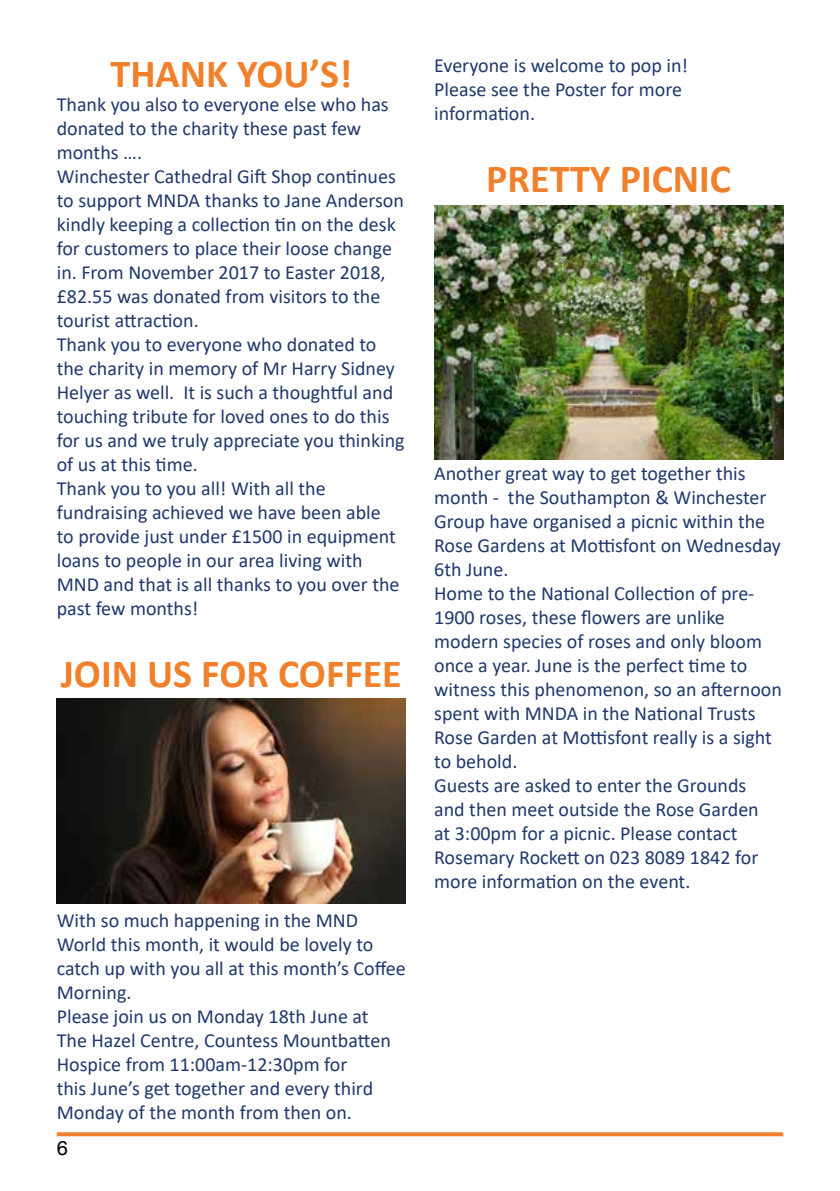
<style>
.page{position:relative;width:840px;height:1191px;background:#fff}
.page>*{position:absolute;margin:0;border:0;box-sizing:border-box;transform-origin:0 0}
.t1{font:700 40px "Calibri";color:#f0802b}
.t2{font:20px/24px "Calibri";color:#20386d}
.t3{font:20px "Helvetica";color:#000}
</style>
<div class="page">
<svg style="left:57px;top:1132px;width:725px;height:4px;fill:#f0802b"></svg>
<img style="left:434px;top:205px;width:348px;height:254px">
<img style="left:57px;top:698px;width:348px;height:205px">
<h1 class="t1" style="left:110px;top:45px;width:243px">THANK YOU’S!</h1>
<p class="t2" style="left:57px;top:92px;width:349px">Thank you also to everyone else who has donated to the charity these past few months ….<br>Winchester Cathedral Gift Shop continues to support MNDA thanks to Jane Anderson kindly keeping a collection tin on the desk for customers to place their loose change in. From November 2017 to Easter 2018, £82.55 was donated from visitors to the tourist attraction.<br>Thank you to everyone who donated to the charity in memory of Mr Harry Sidney Helyer as well. It is such a thoughtful and touching tribute for loved ones to do this for us and we truly appreciate you thinking of us at this time.<br>Thank you to you all! With all the fundraising achieved we have been able<br>to provide just under £1500 in equipment loans to people in our area living with MND and that is all thanks to you over the past few months!</p>
<h1 class="t1" style="left:61px;top:645px;width:342px">JOIN US FOR COFFEE</h1>
<p class="t2" style="left:57px;top:908px;width:350px">With so much happening in the MND World this month, it would be lovely to catch up with you all at this month’s Coffee Morning.<br>Please join us on Monday 18th June at<br>The Hazel Centre, Countess Mountbatten Hospice from 11:00am-12:30pm for<br>this June’s get together and every third Monday of the month from then on.</p>
<p class="t3" style="left:57px;top:1135px;width:13px">6</p>
<p class="t2" style="left:434px;top:53px;width:255px">Everyone is welcome to pop in!<br>Please see the Poster for more information.</p>
<h1 class="t1" style="left:486px;top:150px;width:246px">PRETTY PICNIC</h1>
<p class="t2" style="left:434px;top:461px;width:349px">Another great way to get together this month - the Southampton &amp; Winchester Group have organised a picnic within the Rose Gardens at Mottisfont on Wednesday 6th June.<br>Home to the National Collection of pre-1900 roses, these flowers are unlike modern species of roses and only bloom once a year. June is the perfect time to witness this phenomenon, so an afternoon spent with MNDA in the National Trusts Rose Garden at Mottisfont really is a sight to behold.<br>Guests are asked to enter the Grounds and then meet outside the Rose Garden<br>at 3:00pm for a picnic. Please contact Rosemary Rockett on 023 8089 1842 for more information on the event.</p>
</div>
